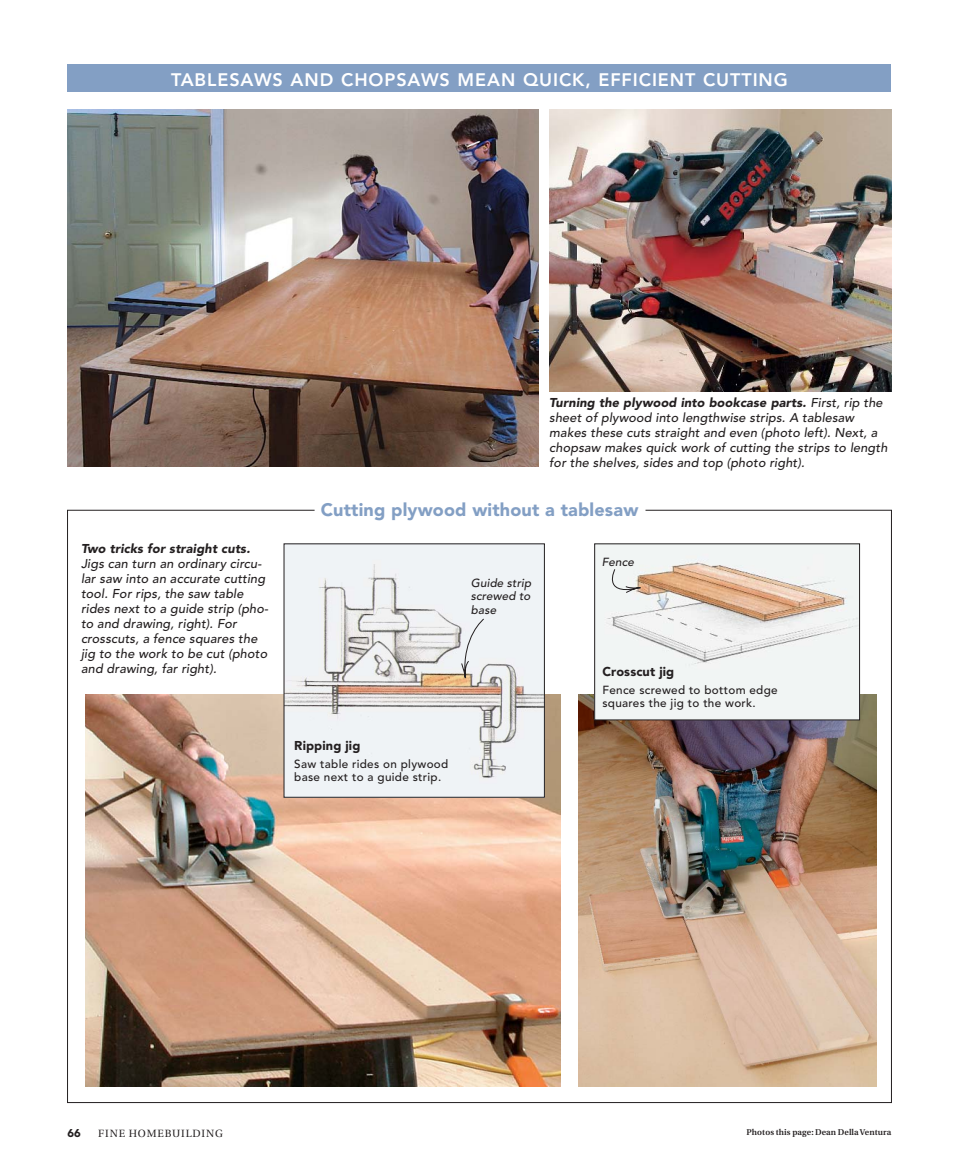
<style>
.page{position:relative;width:959px;height:1175px;background:#fff}
.page>*{position:absolute;margin:0;border:0;box-sizing:border-box;transform-origin:0 0}
.t1{font:800 18px "Avenir";letter-spacing:.05em;color:#fff}
.t2{font:900 18px "Avenir";letter-spacing:.01em;color:#839fc4}
.t3{font:italic 500 12.75px/15px "Avenir";letter-spacing:.01em;color:#231f20}
.t4{font:italic 900 12.75px "Avenir";letter-spacing:.01em;color:#231f20}
.t5{font:900 12.75px "Avenir";letter-spacing:.01em;color:#231f20}
.t6{font:500 11.7px/13.2px "Avenir";letter-spacing:.025em;color:#231f20}
.t7{font:italic 500 11.7px/13.2px "Avenir";letter-spacing:.01em;color:#231f20;text-align:justify}
.t8{font:900 11.25px "Avenir";color:#231f20}
.t9{font:10.5px "Utopia";letter-spacing:.08em;color:#231f20}
.t10{font:600 8.4px "Utopia";letter-spacing:.015em;color:#231f20}
.s1{font-weight:900}
</style>
<div class="page">
<div style="left:68px;top:64px;width:823px;height:28px;background:#839fc4"></div>
<img style="left:67px;top:110px;width:471px;height:357px">
<img style="left:549px;top:110px;width:342px;height:281px">
<img style="left:67px;top:509px;width:825px;height:594px">
<svg style="left:601px;top:568px;width:44px;height:27px"></svg>
<h1 class="t1" style="left:171px;top:72px;width:618px">TABLESAWS AND CHOPSAWS MEAN QUICK, EFFICIENT CUTTING</h1>
<p class="t3" style="left:549px;top:396px;width:340px"><span class="s1">Turning the plywood into bookcase parts.</span> First, rip the sheet of plywood into lengthwise strips. A tablesaw makes these cuts straight and even (photo left). Next, a chopsaw makes quick work of cutting the strips to length for the shelves, sides and top (photo right).</p>
<p class="t4" style="left:81px;top:543px;width:171px">Two tricks for straight cuts.</p>
<p class="t3" style="left:81px;top:557px;width:188px">Jigs can turn an ordinary circu&shy;lar saw into an accurate cutting tool. For rips, the saw table rides next to a guide strip (pho&shy;to and drawing, right). For crosscuts, a fence squares the jig to the work to be cut (photo and drawing, far right).</p>
<h1 class="t2" style="left:321px;top:502px;width:319px">Cutting plywood without a tablesaw</h1>
<p class="t7" style="left:471px;top:577px;width:62px">Guide strip screwed to base</p>
<p class="t5" style="left:294px;top:740px;width:68px">Ripping jig</p>
<p class="t6" style="left:294px;top:758px;width:155px">Saw table rides on plywood base next to a guide strip.</p>
<p class="t7" style="left:601px;top:556px;width:34px">Fence</p>
<p class="t5" style="left:602px;top:666px;width:73px">Crosscut jig</p>
<p class="t6" style="left:602px;top:684px;width:177px">Fence screwed to bottom edge squares the jig to the work.</p>
<p class="t8" style="left:68px;top:1128px;width:15px">66</p>
<p class="t9" style="left:98px;top:1129px;width:126px">FINE HOMEBUILDING</p>
<p class="t10" style="left:746px;top:1128px;width:146px">Photos this page: Dean Della Ventura</p>
</div>
